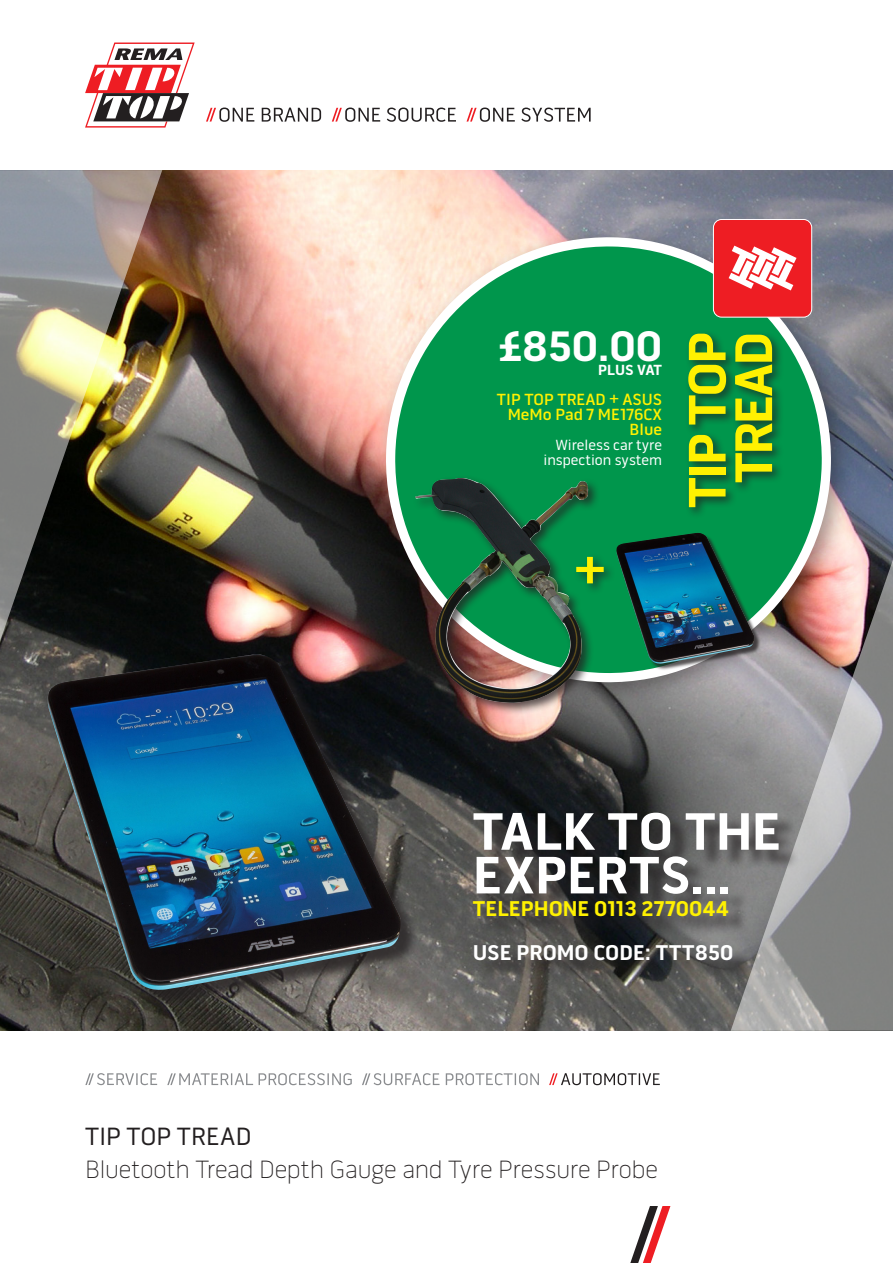
<style>
.page{position:relative;width:893px;height:1263px;background:#fff}
.page>*{position:absolute;margin:0;border:0;box-sizing:border-box;transform-origin:0 0}
._9_6_pt_mittig{font:700 54px "Pill Gothic 600 mg";letter-spacing:-.04em;color:#fff101}
.Fließtext{font:700 53.7px "Pill Gothic 600 mg";letter-spacing:.005em;color:#fff}
._9_6_pt_mittig-2{font:700 43.5px "Pill Gothic 600 mg";color:#fff}
.t1{font:100 25.5px "Pill Gothic OTC600 mg";letter-spacing:-.005em;color:#231f20}
.t2{font:25.5px "Pill Gothic OTC600 mg";letter-spacing:.005em;color:#231f20}
.Fließtext-2{font:700 21.9px "Pill Gothic 600 mg";letter-spacing:.005em;color:#fff101}
.Fließtext-3{font:700 21.9px "Pill Gothic 600 mg";color:#fff}
._9_6_pt_mittig-3{font:500 16.5px/15px "Pill Gothic 600 mg";color:#fff101;text-align:right}
._9_6_pt_mittig-4{font:15px/15px "Pill Gothic 600 mg";color:#fff;text-align:right}
._9_6_pt_mittig-5{font:700 15px "Pill Gothic 600 mg";color:#fff}
</style>
<div class="page">
<img style="left:0;top:170px;width:893px;height:861px">
<img style="left:0;top:170px;width:162px;height:471px">
<svg style="left:731px;top:522px;width:162px;height:509px;background:#949393"></svg>
<svg style="left:85px;top:43px;width:110px;height:85px"></svg>
<svg style="left:206px;top:108px;width:385px;height:14px"></svg>
<svg style="left:85px;top:1073px;width:72px;height:12px"></svg>
<svg style="left:167px;top:1073px;width:185px;height:12px"></svg>
<svg style="left:362px;top:1073px;width:177px;height:12px"></svg>
<svg style="left:549px;top:1073px;width:111px;height:12px"></svg>
<svg style="left:630px;top:1206px;width:40px;height:57px"></svg>
<div style="left:375px;top:226px;width:479px;height:479px;background:#231f20;opacity:.4"></div>
<svg style="left:379px;top:230px;width:459px;height:457px;background:#48a06f"></svg>
<div style="left:684px;top:330px;width:100px;height:189px;background:#231f20;opacity:.75"></div>
<div style="left:50px;top:657px;width:369px;height:351px;background:#231f20;opacity:.75"></div>
<img style="left:47px;top:655px;width:357px;height:338px">
<div style="left:412px;top:474px;width:189px;height:241px;background:#231f20;opacity:.75"></div>
<img style="left:415px;top:478px;width:174px;height:226px">
<div style="left:713px;top:219px;width:99px;height:98px;background:#ee1d23;border-radius:8px"></div>
<div style="left:713px;top:219px;width:99px;height:99px;border:1px solid #fff;border-radius:8px"></div>
<svg style="left:729px;top:246px;width:67px;height:44px"></svg>
<div style="left:618px;top:534px;width:143px;height:136px;background:#231f20;opacity:.75"></div>
<img style="left:616px;top:533px;width:139px;height:132px">
<div style="left:572px;top:553px;width:44px;height:43px;background:#231f20;opacity:.75"></div>
<div style="left:476px;top:815px;width:323px;height:99px;background:#231f20;opacity:.75"></div>
<div style="left:476px;top:903px;width:278px;height:78px;background:#231f20;opacity:.75"></div>
<p class="_9_6_pt_mittig-2" style="left:499px;top:320px;width:165px">£850.00</p>
<p class="_9_6_pt_mittig-5" style="left:598px;top:361px;width:65px">PLUS VAT</p>
<p class="_9_6_pt_mittig-3" style="left:497px;top:392px;width:167px">TIP TOP TREAD + ASUS<br>MeMo Pad 7 ME176CX<br>Blue</p>
<p class="_9_6_pt_mittig-4" style="left:543px;top:438px;width:120px">Wireless car tyre inspection system</p>
<p class="_9_6_pt_mittig" style="left:575px;top:540px;width:32px">+</p>
<p class="_9_6_pt_mittig" style="left:675px;top:508px;width:178px;rotate:-90deg">TIP TOP</p>
<p class="_9_6_pt_mittig" style="left:721px;top:483px;width:153px;rotate:-90deg">TREAD</p>
<p class="Fließtext" style="left:473px;top:799px;width:310px">TALK TO THE</p>
<p class="Fließtext" style="left:473px;top:843px;width:260px">EXPERTS...</p>
<p class="Fließtext-2" style="left:473px;top:896px;width:258px">TELEPHONE 0113 2770044</p>
<p class="Fließtext-3" style="left:473px;top:939px;width:262px">USE PROMO CODE: TTT850</p>
<p class="t2" style="left:85px;top:1121px;width:168px">TIP TOP TREAD</p>
<p class="t1" style="left:85px;top:1154px;width:574px">Bluetooth Tread Depth Gauge and Tyre Pressure Probe</p>
</div>
